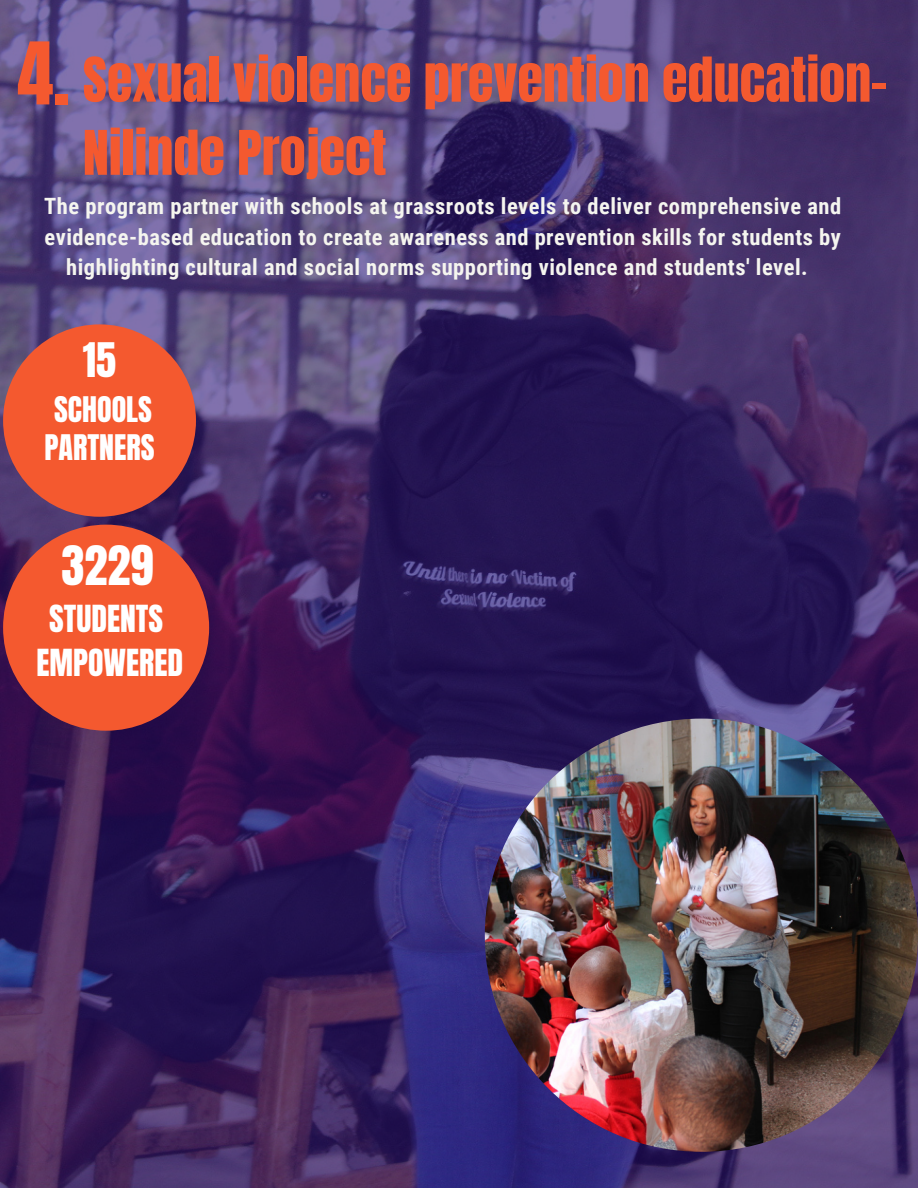
<style>
.page{position:relative;width:918px;height:1188px;background:#fff}
.page>*{position:absolute;margin:0;border:0;box-sizing:border-box;transform-origin:0 0}
.t1{font:73.2px "Anton";color:#f4592f}
.t2{font:52.35px/73.2px "Anton";color:#f4592f}
.t3{font:46.5px "Anton";color:#fff}
.t4{font:40.5px "Anton";color:#fff}
.t5{font:31.8px/43.8px "Anton";color:#fff;text-align:center}
.t6{font:30px/38.2px "Anton";color:#fff;text-align:center}
.t7{font:700 22.5px/30.3px "Roboto Condensed";letter-spacing:.02em;color:#f5f5ef;text-align:center}
</style>
<div class="page">
<img style="left:0;top:0;width:918px;height:1188px">
<div style="left:3px;top:324px;width:192px;height:193px;background:#f4592f;border-radius:50%"></div>
<img style="left:485px;top:719px;width:433px;height:433px;border-radius:50%">
<div style="left:3px;top:525px;width:206px;height:206px;background:#f4592f;border-radius:50%"></div>
<h1 class="t1" style="left:17px;top:21px;width:54px">4.</h1>
<h2 class="t2" style="left:83px;top:44px;width:806px">Sexual violence prevention education-<br>Nilinde Project</h2>
<p class="t7" style="left:44px;top:192px;width:798px">The program partner with schools at grassroots levels to deliver comprehensive and evidence-based education to create awareness and prevention skills for students by highlighting cultural and social norms supporting violence and students' level.</p>
<h3 class="t4" style="left:83px;top:331px;width:35px">15</h3>
<h3 class="t6" style="left:44px;top:391px;width:112px">SCHOOLS<br>PARTNERS</h3>
<h3 class="t3" style="left:62px;top:532px;width:94px">3229</h3>
<h3 class="t5" style="left:37px;top:598px;width:148px">STUDENTS<br>EMPOWERED</h3>
</div>
